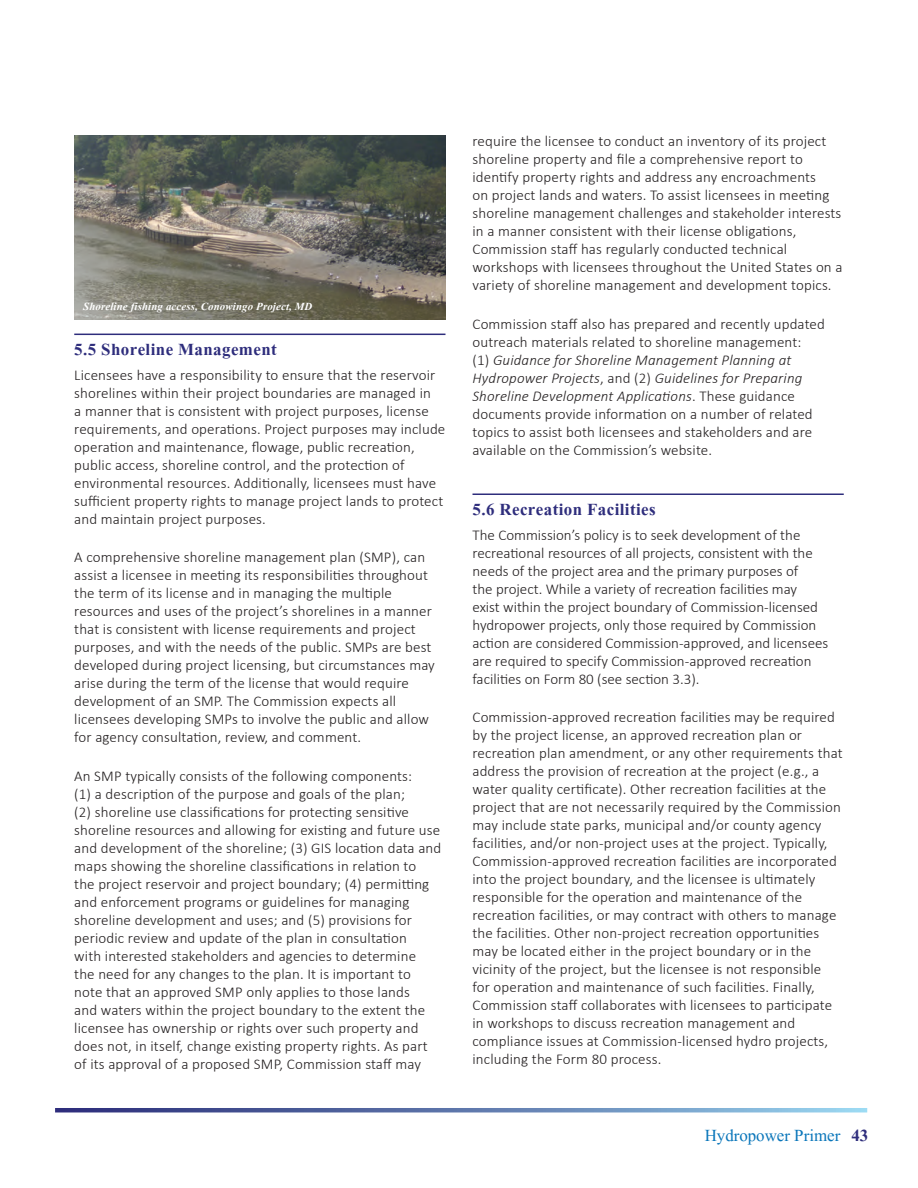
<style>
.page{position:relative;width:918px;height:1188px;background:#fff}
.page>*{position:absolute;margin:0;border:0;box-sizing:border-box;transform-origin:0 0}
.t1{font:700 21px "Aparajita";letter-spacing:.02em;color:#2e2d7c}
.t2{font:21px "Aparajita";color:#0a76ba}
.t3{font:300 15px/18px "Calibri";letter-spacing:.01em;color:#231f20}
.t4{font:italic 700 13.5px "Aparajita";letter-spacing:.01em;color:#fff}
.s1{font-style:italic}
.s2{font-weight:700;color:#2e2d7c}
</style>
<div class="page">
<svg style="left:55px;top:1108px;width:812px;height:4px"></svg>
<hr style="left:74px;top:334px;width:372px;height:1px;background:#2e2d7c">
<hr style="left:472px;top:494px;width:372px;height:1px;background:#2e2d7c">
<img style="left:74px;top:135px;width:372px;height:185px">
<p class="t4" style="left:83px;top:300px;width:231px">Shoreline fishing access, Conowingo Project, MD</p>
<h2 class="t1" style="left:74px;top:340px;width:204px">5.5 Shoreline Management</h2>
<p class="t3" style="left:74px;top:366px;width:373px">Licensees have a responsibility to ensure that the reservoir shorelines within their project boundaries are managed in<br>a manner that is consistent with project purposes, license requirements, and operations. Project purposes may include operation and maintenance, flowage, public recreation, public access, shoreline control, and the protection of environmental resources. Additionally, licensees must have sufficient property rights to manage project lands to protect and maintain project purposes.</p>
<p class="t3" style="left:74px;top:548px;width:362px">A comprehensive shoreline management plan (SMP), can assist a licensee in meeting its responsibilities throughout the term of its license and in managing the multiple resources and uses of the project’s shorelines in a manner that is consistent with license requirements and project purposes, and with the needs of the public. SMPs are best developed during project licensing, but circumstances may arise during the term of the license that would require development of an SMP. The Commission expects all licensees developing SMPs to involve the public and allow for agency consultation, review, and comment.</p>
<p class="t3" style="left:74px;top:766px;width:369px">An SMP typically consists of the following components:<br>(1) a description of the purpose and goals of the plan;<br>(2) shoreline use classifications for protecting sensitive shoreline resources and allowing for existing and future use and development of the shoreline; (3) GIS location data and maps showing the shoreline classifications in relation to<br>the project reservoir and project boundary; (4) permitting and enforcement programs or guidelines for managing shoreline development and uses; and (5) provisions for periodic review and update of the plan in consultation<br>with interested stakeholders and agencies to determine<br>the need for any changes to the plan. It is important to note that an approved SMP only applies to those lands<br>and waters within the project boundary to the extent the licensee has ownership or rights over such property and does not, in itself, change existing property rights. As part of its approval of a proposed SMP, Commission staff may</p>
<p class="t3" style="left:472px;top:132px;width:372px">require the licensee to conduct an inventory of its project shoreline property and file a comprehensive report to identify property rights and address any encroachments<br>on project lands and waters. To assist licensees in meeting shoreline management challenges and stakeholder interests in a manner consistent with their license obligations, Commission staff has regularly conducted technical workshops with licensees throughout the United States on a variety of shoreline management and development topics.</p>
<p class="t3" style="left:472px;top:314px;width:354px">Commission staff also has prepared and recently updated outreach materials related to shoreline management:<br>(1) <span class="s1">Guidance for Shoreline Management Planning at Hydropower Projects</span>, and (2) <span class="s1">Guidelines for Preparing Shoreline Development Applications</span>. These guidance documents provide information on a number of related topics to assist both licensees and stakeholders and are available on the Commission’s website.</p>
<h2 class="t1" style="left:472px;top:500px;width:185px">5.6 Recreation Facilities</h2>
<p class="t3" style="left:472px;top:526px;width:357px">The Commission’s policy is to seek development of the recreational resources of all projects, consistent with the needs of the project area and the primary purposes of<br>the project. While a variety of recreation facilities may<br>exist within the project boundary of Commission-licensed hydropower projects, only those required by Commission action are considered Commission-approved, and licensees are required to specify Commission-approved recreation facilities on Form 80 (see section 3.3).</p>
<p class="t3" style="left:472px;top:708px;width:372px">Commission-approved recreation facilities may be required by the project license, an approved recreation plan or recreation plan amendment, or any other requirements that address the provision of recreation at the project (e.g., a water quality certificate). Other recreation facilities at the project that are not necessarily required by the Commission may include state parks, municipal and/or county agency facilities, and/or non-project uses at the project. Typically, Commission-approved recreation facilities are incorporated into the project boundary, and the licensee is ultimately responsible for the operation and maintenance of the recreation facilities, or may contract with others to manage the facilities. Other non-project recreation opportunities may be located either in the project boundary or in the vicinity of the project, but the licensee is not responsible<br>for operation and maintenance of such facilities. Finally, Commission staff collaborates with licensees to participate in workshops to discuss recreation management and compliance issues at Commission-licensed hydro projects, including the Form 80 process.</p>
<h1 class="t2" style="left:705px;top:1125px;width:165px">Hydropower Primer <span class="s2">43</span></h1>
</div>
